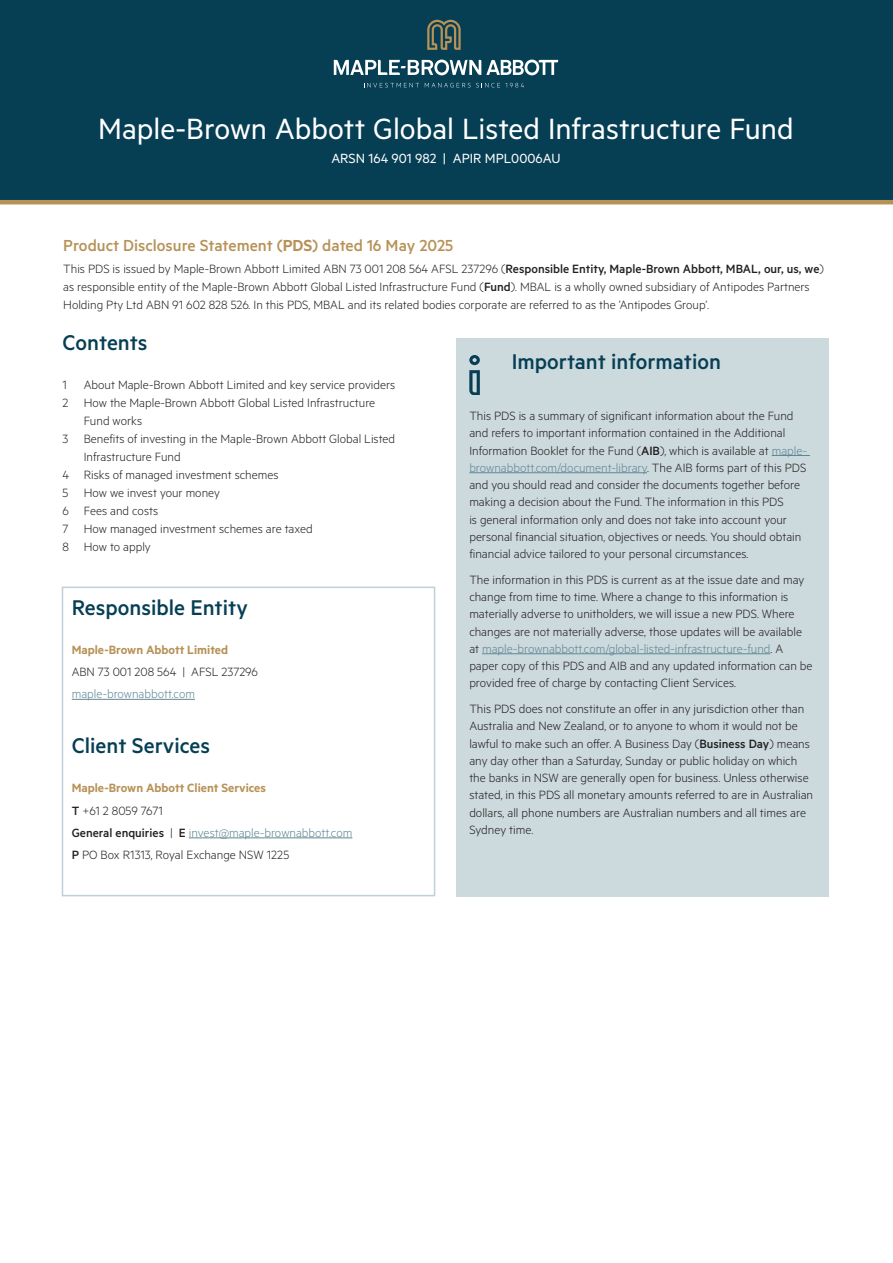
<style>
.page{position:relative;width:893px;height:1263px;background:#fff}
.page>*{position:absolute;margin:0;border:0;box-sizing:border-box;transform-origin:0 0}
.t1{font:33px "Metric";color:#fff}
.t2{font:500 24px "Metric";color:#063e54}
.t3{font:500 18px "Metric";color:#b79257}
.t4{font:15px "Metric";color:#fff}
.t5{font:300 13.5px/17.2px "Metric";color:#231f20}
.t6{font:600 13.5px "Metric";color:#b79257}
.t7{font:300 13.5px "Metric";color:#5f8795}
.s1{font-weight:600}
.s2{font-weight:500}
.s3{font-weight:600;color:#b79257}
.s4{color:#5f8795}
</style>
<div class="page">
<div style="left:0;top:0;width:893px;height:200px;background:#063e54"></div>
<hr style="left:0;top:200px;width:893px;height:4px;background:#b79257">
<div style="left:457px;top:338px;width:372px;height:558px;background:#ccd9dd"></div>
<hr style="left:772px;top:455px;width:38px;height:1px;background:#5f8795">
<hr style="left:469px;top:472px;width:178px;height:1px;background:#5f8795">
<hr style="left:482px;top:653px;width:288px;height:1px;background:#5f8795">
<hr style="left:72px;top:699px;width:123px;height:1px;background:#5f8795">
<hr style="left:189px;top:837px;width:163px;height:1px;background:#5f8795">
<div style="left:62px;top:587px;width:373px;height:309px;border:2px solid #c0d0d7"></div>
<svg style="left:469px;top:355px;width:11px;height:39px"></svg>
<svg style="left:334px;top:60px;width:224px;height:15px"></svg>
<svg style="left:364px;top:83px;width:55px;height:5px"></svg>
<svg style="left:425px;top:83px;width:75px;height:5px"></svg>
<svg style="left:506px;top:83px;width:18px;height:5px"></svg>
<svg style="left:427px;top:20px;width:34px;height:30px"></svg>
<h1 class="t1" style="left:98px;top:109px;width:697px">Maple-Brown Abbott Global Listed Infrastructure Fund</h1>
<p class="t4" style="left:331px;top:149px;width:231px">ARSN 164 901 982 | APIR MPL0006AU</p>
<h3 class="t3" style="left:63px;top:235px;width:392px">Product Disclosure Statement (<span class="s1">PDS</span>) dated 16 May 2025</h3>
<p class="t5" style="left:63px;top:259px;width:762px;line-height:18px">This PDS is issued by Maple-Brown Abbott Limited ABN 73 001 208 564 AFSL 237296 (<span class="s2">Responsible Entity, Maple-Brown Abbott, MBAL, our, us, we</span>) as responsible entity of the Maple-Brown Abbott Global Listed Infrastructure Fund (<span class="s2">Fund</span>). MBAL is a wholly owned subsidiary of Antipodes Partners<br>Holding Pty Ltd ABN 91 602 828 526. In this PDS, MBAL and its related bodies corporate are referred to as the ’Antipodes Group’.</p>
<h2 class="t2" style="left:62px;top:329px;width:87px">Contents</h2>
<p class="t5" style="left:62px;top:376px;width:334px">1 About Maple-Brown Abbott Limited and key service providers</p>
<p class="t5" style="left:62px;top:394px;width:314px">2 How the Maple-Brown Abbott Global Listed Infrastructure</p>
<p class="t5" style="left:84px;top:412px;width:60px">Fund works</p>
<p class="t5" style="left:62px;top:430px;width:334px">3 Benefits of investing in the Maple-Brown Abbott Global Listed</p>
<p class="t5" style="left:84px;top:448px;width:98px">Infrastructure Fund</p>
<p class="t5" style="left:62px;top:466px;width:218px">4 Risks of managed investment schemes</p>
<p class="t5" style="left:62px;top:484px;width:159px">5 How we invest your money</p>
<p class="t5" style="left:62px;top:502px;width:97px">6 Fees and costs</p>
<p class="t5" style="left:62px;top:520px;width:252px">7 How managed investment schemes are taxed</p>
<p class="t5" style="left:62px;top:538px;width:90px">8 How to apply</p>
<h2 class="t2" style="left:72px;top:593px;width:178px">Responsible Entity</h2>
<p class="t6" style="left:72px;top:642px;width:158px">Maple-Brown Abbott Limited</p>
<p class="t5" style="left:72px;top:663px;width:188px">ABN 73 001 208 564 | AFSL 237296</p>
<p class="t7" style="left:72px;top:686px;width:125px">maple-brownabbott.com</p>
<h2 class="t2" style="left:72px;top:732px;width:140px">Client Services</h2>
<p class="t5" style="left:72px;top:776px;width:282px;line-height:22.2px"><span class="s3">Maple-Brown Abbott Client Services<br></span><span class="s2">T</span> +61 2 8059 7671<br><span class="s2">General enquiries</span> | <span class="s2">E</span> <span class="s4">invest@maple-brownabbott.com </span><span class="s2">P</span> PO Box R1313, Royal Exchange NSW 1225</p>
<h2 class="t2" style="left:512px;top:347px;width:211px">Important information</h2>
<p class="t5" style="left:469px;top:407px;width:339px">This PDS is a summary of significant information about the Fund and refers to important information contained in the Additional Information Booklet for the Fund (<span class="s2">AIB</span>), which is available at <span class="s4">maple&shy;brownabbott.com/document-library</span>. The AIB forms part of this PDS and you should read and consider the documents together before making a decision about the Fund. The information in this PDS<br>is general information only and does not take into account your personal financial situation, objectives or needs. You should obtain financial advice tailored to your personal circumstances.</p>
<p class="t5" style="left:469px;top:570px;width:345px">The information in this PDS is current as at the issue date and may change from time to time. Where a change to this information is materially adverse to unitholders, we will issue a new PDS. Where changes are not materially adverse, those updates will be available at <span class="s4">maple-brownabbott.com/global-listed-infrastructure-fund</span>. A paper copy of this PDS and AIB and any updated information can be provided free of charge by contacting Client Services.</p>
<p class="t5" style="left:469px;top:700px;width:345px">This PDS does not constitute an offer in any jurisdiction other than Australia and New Zealand, or to anyone to whom it would not be lawful to make such an offer. A Business Day (<span class="s2">Business Day</span>) means any day other than a Saturday, Sunday or public holiday on which the banks in NSW are generally open for business. Unless otherwise stated, in this PDS all monetary amounts referred to are in Australian dollars, all phone numbers are Australian numbers and all times are Sydney time.</p>
</div>
